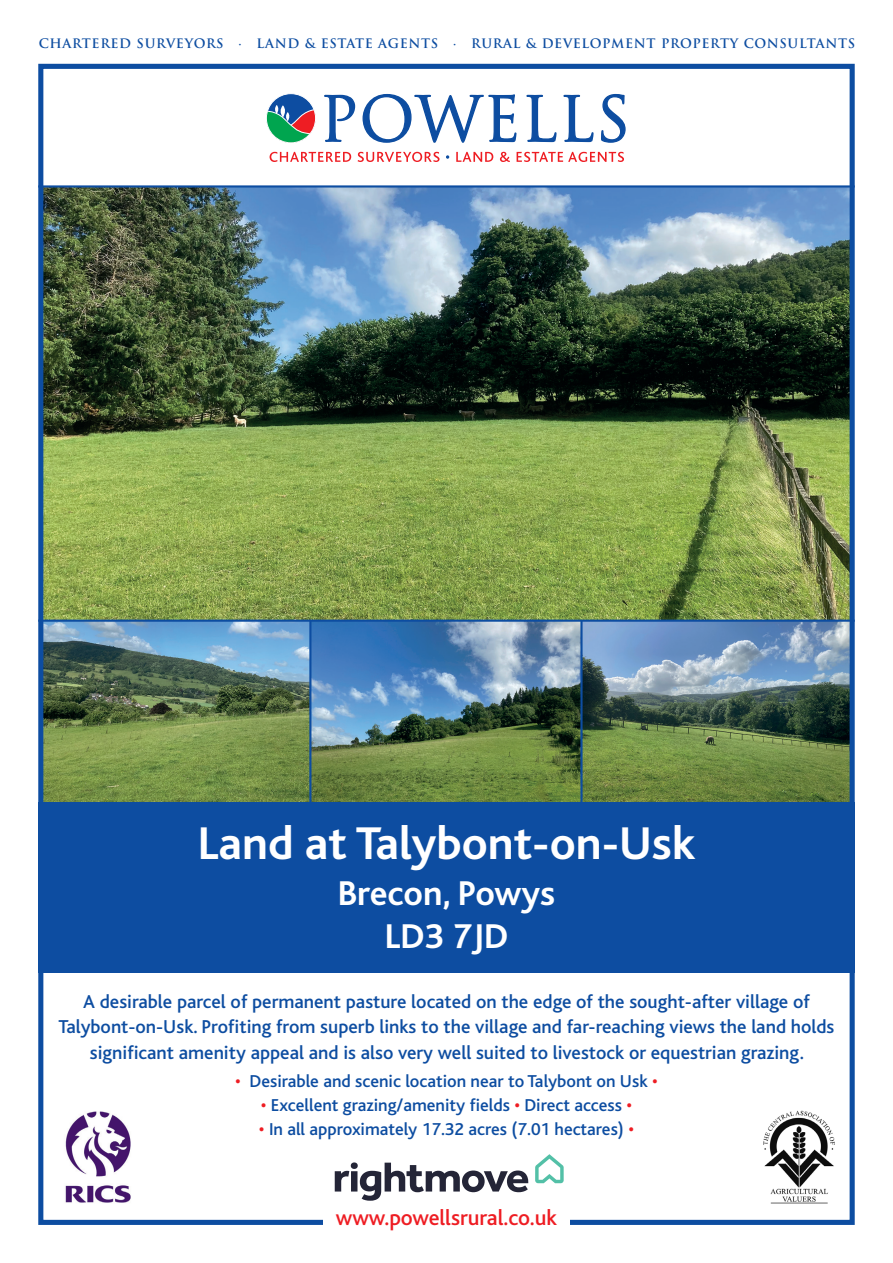
<style>
.page{position:relative;width:893px;height:1263px;background:#fff}
.page>*{position:absolute;margin:0;border:0;box-sizing:border-box;transform-origin:0 0}
.t1{font:700 48px "Bliss";color:#fff}
.t2{font:700 36px "Bliss";color:#fff}
.t3{font:500 22.5px "Bliss";color:#ee1d23}
.t4{font:500 19.5px/25.5px "Bliss";color:#0d4da1;text-align:center}
.t5{font:500 18px "Bliss";color:#0d4da1}
.t6{font:700 12.75px "Trajan Pro";letter-spacing:.05em;color:#0d4da1}
.s1{color:#ee1d23}
</style>
<div class="page">
<img style="left:44px;top:188px;width:805px;height:614px">
<div style="left:38px;top:64px;width:817px;height:1161px;border:5px solid #0d4da1"></div>
<div style="left:38px;top:802px;width:817px;height:171px;background:#0d4da1"></div>
<img style="left:763px;top:1110px;width:72px;height:94px">
<img style="left:65px;top:1111px;width:66px;height:92px">
<svg style="left:535px;top:1154px;width:29px;height:29px"></svg>
<svg style="left:335px;top:1162px;width:193px;height:39px"></svg>
<div style="left:323px;top:1203px;width:247px;height:39px;background:#fff"></div>
<svg style="left:270px;top:152px;width:81px;height:10px"></svg>
<svg style="left:357px;top:152px;width:82px;height:10px"></svg>
<svg style="left:446px;top:155px;width:3px;height:4px"></svg>
<svg style="left:456px;top:152px;width:37px;height:10px"></svg>
<svg style="left:500px;top:152px;width:10px;height:10px"></svg>
<svg style="left:517px;top:152px;width:107px;height:10px"></svg>
<div style="left:266px;top:94px;width:50px;height:49px;background:#0d4da1;border-radius:50%"></div>
<svg style="left:266px;top:105px;width:50px;height:38px"></svg>
<svg style="left:324px;top:94px;width:32px;height:48px"></svg>
<svg style="left:362px;top:93px;width:155px;height:50px"></svg>
<svg style="left:526px;top:94px;width:31px;height:49px"></svg>
<svg style="left:563px;top:94px;width:31px;height:49px"></svg>
<svg style="left:601px;top:93px;width:25px;height:50px"></svg>
<hr style="left:38px;top:185px;width:817px;height:3px;background:#0d4da1">
<hr style="left:38px;top:620px;width:817px;height:2px;background:#0d4da1">
<hr style="left:309px;top:621px;width:2px;height:191px;background:#0d4da1">
<hr style="left:580px;top:621px;width:3px;height:191px;background:#0d4da1">
<p class="t6" style="left:39px;top:35px;width:818px">CHARTERED SURVEYORS · LAND &amp; ESTATE AGENTS · RURAL &amp; DEVELOPMENT PROPERTY CONSULTANTS</p>
<p class="t1" style="left:198px;top:819px;width:499px">Land at Talybont-on-Usk</p>
<p class="t2" style="left:338px;top:874px;width:219px">Brecon, Powys</p>
<p class="t2" style="left:385px;top:917px;width:125px">LD3 7JD</p>
<p class="t4" style="left:59px;top:989px;width:777px">A desirable parcel of permanent pasture located on the edge of the sought-after village of<br>Talybont-on-Usk. Profiting from superb links to the village and far-reaching views the land holds significant amenity appeal and is also very well suited to livestock or equestrian grazing.</p>
<p class="t5" style="left:235px;top:1071px;width:424px"><span class="s1">•</span> Desirable and scenic location near to Talybont on Usk <span class="s1">•</span></p>
<p class="t5" style="left:261px;top:1095px;width:373px"><span class="s1">•</span> Excellent grazing/amenity fields <span class="s1">•</span> Direct access <span class="s1">•</span></p>
<p class="t5" style="left:259px;top:1119px;width:377px"><span class="s1">•</span> In all approximately 17.32 acres (7.01 hectares) <span class="s1">•</span></p>
<p class="t3" style="left:336px;top:1206px;width:223px">www.powellsrural.co.uk</p>
</div>
